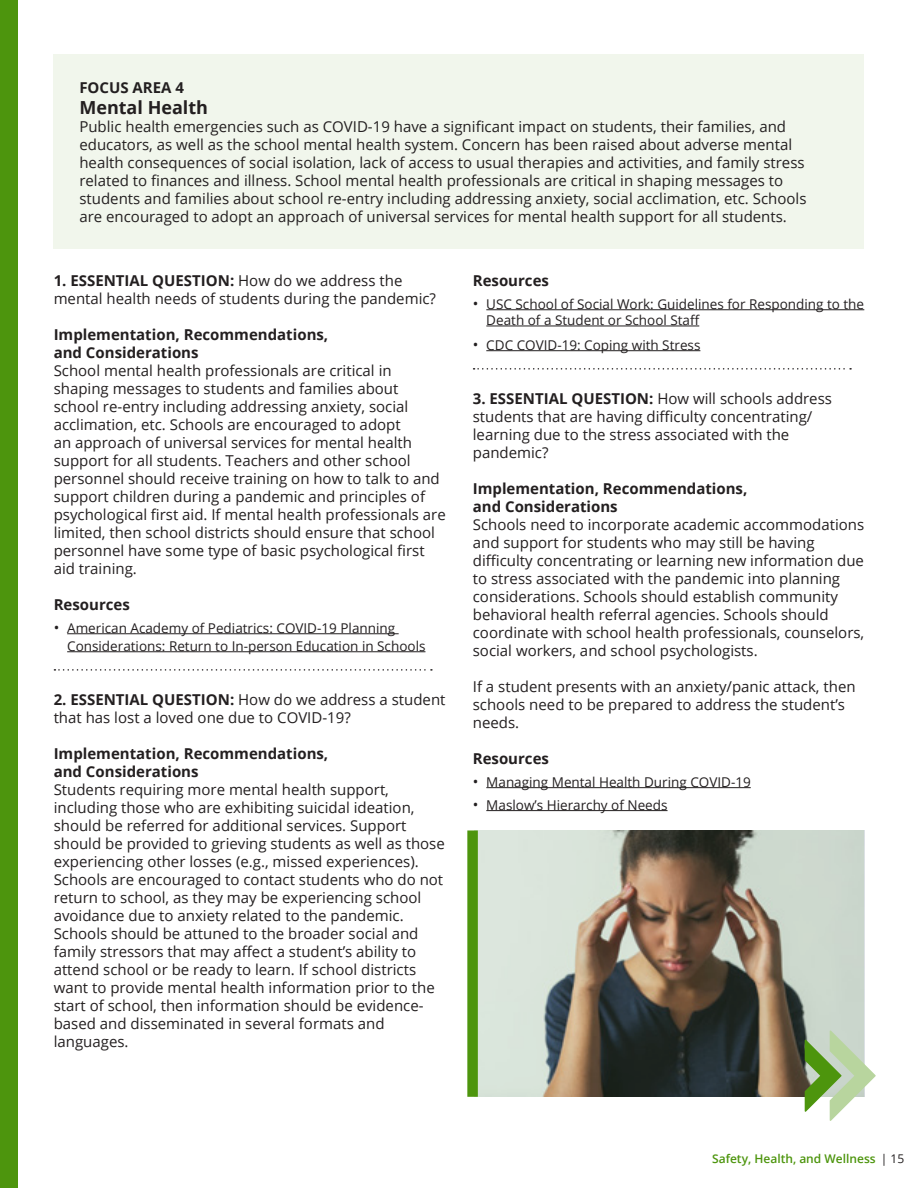
<style>
.page{position:relative;width:918px;height:1188px;background:#fff}
.page>*{position:absolute;margin:0;border:0;box-sizing:border-box;transform-origin:0 0}
.t1{font:700 18px "Open Sans";color:#231f20}
.t2{font:15px/18px "Open Sans";color:#231f20}
.t3{font:700 15px/18px "Open Sans";color:#231f20}
.t4{font:13.5px/18px "Open Sans";color:#231f20}
.t5{font:600 12px "Open Sans";color:#4d950d}
.s1{font-weight:700}
.s2{font-size:15px}
.s3{font-weight:400;color:#231f20}
</style>
<div class="page">
<div style="left:0;top:0;width:18px;height:1188px;background:#4d950d"></div>
<div style="left:54px;top:54px;width:810px;height:195px;background:#f1f6ec"></div>
<hr style="left:67px;top:633px;width:332px;height:1px;background:#231f20">
<hr style="left:67px;top:651px;width:358px;height:1px;background:#231f20">
<svg style="left:54px;top:669px;width:378px;height:2px"></svg>
<hr style="left:486px;top:309px;width:378px;height:1px;background:#231f20">
<hr style="left:486px;top:326px;width:213px;height:1px;background:#231f20">
<hr style="left:486px;top:350px;width:214px;height:1px;background:#231f20">
<svg style="left:474px;top:368px;width:377px;height:2px"></svg>
<hr style="left:486px;top:787px;width:265px;height:1px;background:#231f20">
<hr style="left:486px;top:810px;width:182px;height:1px;background:#231f20">
<img style="left:478px;top:830px;width:386px;height:267px">
<svg style="left:805px;top:1030px;width:71px;height:91px"></svg>
<div style="left:467px;top:830px;width:11px;height:267px;background:#4d950d"></div>
<p class="t3" style="left:79px;top:78px;width:106px">FOCUS AREA 4</p>
<p class="t1" style="left:79px;top:95px;width:130px">Mental Health</p>
<p class="t2" style="left:79px;top:118px;width:729px">Public health emergencies such as COVID-19 have a significant impact on students, their families, and educators, as well as the school mental health system. Concern has been raised about adverse mental health consequences of social isolation, lack of access to usual therapies and activities, and family stress related to finances and illness. School mental health professionals are critical in shaping messages to students and families about school re-entry including addressing anxiety, social acclimation, etc. Schools are encouraged to adopt an approach of universal services for mental health support for all students.</p>
<p class="t2" style="left:54px;top:271px;width:384px"><span class="s1">1. ESSENTIAL QUESTION:</span> How do we address the mental health needs of students during the pandemic?</p>
<p class="t3" style="left:54px;top:325px;width:276px">Implementation, Recommendations, and Considerations</p>
<p class="t2" style="left:54px;top:361px;width:394px">School mental health professionals are critical in shaping messages to students and families about school re-entry including addressing anxiety, social acclimation, etc. Schools are encouraged to adopt<br>an approach of universal services for mental health support for all students. Teachers and other school personnel should receive training on how to talk to and support children during a pandemic and principles of psychological first aid. If mental health professionals are limited, then school districts should ensure that school personnel have some type of basic psychological first aid training.</p>
<p class="t3" style="left:54px;top:595px;width:78px">Resources</p>
<p class="t4" style="left:67px;top:619px;width:360px;text-indent:-14px"><span class="s2">•</span> American Academy of Pediatrics: COVID-19 Planning<br>Considerations: Return to In-person Education in Schools</p>
<p class="t2" style="left:54px;top:690px;width:393px"><span class="s1">2. ESSENTIAL QUESTION:</span> How do we address a student that has lost a loved one due to COVID-19?</p>
<p class="t3" style="left:54px;top:744px;width:276px">Implementation, Recommendations, and Considerations</p>
<p class="t2" style="left:54px;top:780px;width:393px">Students requiring more mental health support, including those who are exhibiting suicidal ideation, should be referred for additional services. Support should be provided to grieving students as well as those experiencing other losses (e.g., missed experiences).<br>Schools are encouraged to contact students who do not return to school, as they may be experiencing school avoidance due to anxiety related to the pandemic.<br>Schools should be attuned to the broader social and family stressors that may affect a student’s ability to attend school or be ready to learn. If school districts want to provide mental health information prior to the start of school, then information should be evidence&shy;based and disseminated in several formats and languages.</p>
<p class="t3" style="left:473px;top:271px;width:78px">Resources</p>
<p class="t4" style="left:486px;top:295px;width:379px;line-height:16.2px;text-indent:-14px"><span class="s2">•</span> USC School of Social Work: Guidelines for Responding to the<br>Death of a Student or School Staff</p>
<p class="t4" style="left:473px;top:335px;width:229px"><span class="s2">•</span> CDC COVID-19: Coping with Stress</p>
<p class="t2" style="left:473px;top:389px;width:361px"><span class="s1">3. ESSENTIAL QUESTION:</span> How will schools address students that are having difficulty concentrating/ learning due to the stress associated with the pandemic?</p>
<p class="t3" style="left:473px;top:479px;width:276px">Implementation, Recommendations, and Considerations</p>
<p class="t2" style="left:473px;top:515px;width:393px">Schools need to incorporate academic accommodations and support for students who may still be having difficulty concentrating or learning new information due to stress associated with the pandemic into planning considerations. Schools should establish community behavioral health referral agencies. Schools should coordinate with school health professionals, counselors, social workers, and school psychologists.</p>
<p class="t2" style="left:473px;top:677px;width:384px">If a student presents with an anxiety/panic attack, then schools need to be prepared to address the student’s needs.</p>
<p class="t3" style="left:473px;top:749px;width:78px">Resources</p>
<p class="t4" style="left:473px;top:772px;width:279px"><span class="s2">•</span> Managing Mental Health During COVID-19</p>
<p class="t4" style="left:473px;top:795px;width:196px"><span class="s2">•</span> Maslow’s Hierarchy of Needs</p>
<p class="t5" style="left:712px;top:1151px;width:194px">Safety, Health, and Wellness <span class="s3">| 15</span></p>
</div>
